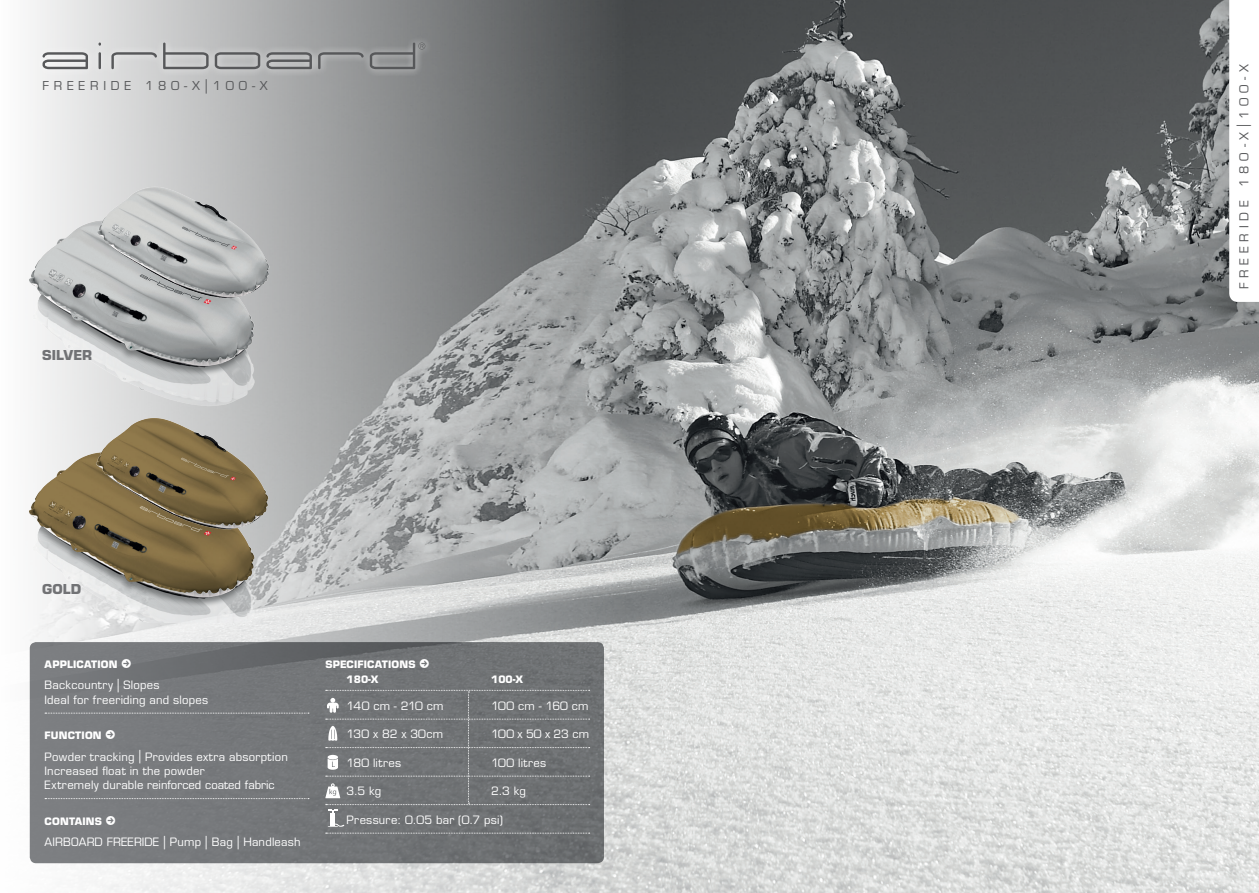
<style>
.page{position:relative;width:1259px;height:893px;background:#fff}
.page>*{position:absolute;margin:0;border:0;box-sizing:border-box;transform-origin:0 0}
.t1{font:900 15px "Eurostile OT";letter-spacing:.005em;color:#717275}
.t2{font:12px "Eurostile";letter-spacing:.4em;color:#57585a}
.t3{font:11.25px/14.2px "Eurostile";letter-spacing:.02em;color:#fff}
.t4{font:900 11.25px/15px "Eurostile OT";letter-spacing:.015em;color:#fff}
.t5{font:11.25px "Eurostile";letter-spacing:-.005em;color:#fff}
.s1{font-size:14.4px}
.s2{font-family:"Mini Pics Directional RA";font-weight:400}
.s3{font-size:13.5px}
</style>
<div class="page">
<img style="left:29px;top:0;width:1200px;height:893px">
<img style="left:187px;top:249px;width:1072px;height:644px">
<div style="left:35px;top:35px;width:397px;height:42px;background:#fff;opacity:.75"></div>
<svg style="left:215px;top:52px;width:45px;height:17px"></svg>
<svg style="left:318px;top:52px;width:45px;height:17px"></svg>
<svg style="left:99px;top:52px;width:2px;height:17px"></svg>
<svg style="left:111px;top:52px;width:46px;height:17px"></svg>
<svg style="left:266px;top:52px;width:46px;height:17px"></svg>
<svg style="left:43px;top:52px;width:45px;height:17px"></svg>
<svg style="left:163px;top:43px;width:46px;height:26px"></svg>
<svg style="left:370px;top:43px;width:55px;height:26px"></svg>
<svg style="left:1229px;top:0;width:30px;height:302px"></svg>
<svg style="left:30px;top:642px;width:574px;height:221px;background:#747679"></svg>
<svg style="left:45px;top:713px;width:264px;height:1px"></svg>
<svg style="left:45px;top:798px;width:264px;height:1px"></svg>
<svg style="left:326px;top:833px;width:264px;height:1px"></svg>
<svg style="left:325px;top:690px;width:265px;height:137px;background:#747779"></svg>
<img style="left:28px;top:183px;width:246px;height:439px">
<img style="left:85px;top:401px;width:192px;height:141px">
<img style="left:86px;top:170px;width:193px;height:141px">
<p class="t2" style="left:43px;top:79px;width:227px">FREERIDE 180-X<span class="s1">|</span>100-X</p>
<h1 class="t1" style="left:42px;top:347px;width:52px">SILVER</h1>
<h1 class="t1" style="left:42px;top:580px;width:41px">GOLD</h1>
<p class="t4" style="left:45px;top:657px;width:88px">APPLICATION <span class="s2">*</span></p>
<p class="t3" style="left:45px;top:678px;width:165px">Backcountry <span class="s3">|</span> Slopes<br>Ideal for freeriding and slopes</p>
<p class="t4" style="left:45px;top:728px;width:72px">FUNCTION <span class="s2">*</span></p>
<p class="t3" style="left:45px;top:750px;width:245px">Powder tracking <span class="s3">|</span> Provides extra absorption<br>Increased float in the powder<br>Extremely durable reinforced coated fabric</p>
<p class="t4" style="left:45px;top:814px;width:73px">CONTAINS <span class="s2">*</span></p>
<p class="t3" style="left:45px;top:835px;width:257px">AIRBOARD FREERIDE <span class="s3">|</span> Pump <span class="s3">|</span> Bag <span class="s3">|</span> Handleash</p>
<p class="t4" style="left:347px;top:657px;width:84px;text-indent:-21px">SPECIFICATIONS <span class="s2">*<br></span>180-X</p>
<p class="t4" style="left:491px;top:672px;width:33px">100-X</p>
<p class="t5" style="left:347px;top:699px;width:98px">140 cm - 210 cm</p>
<p class="t3" style="left:491px;top:699px;width:99px">100 cm - 160 cm</p>
<p class="t3" style="left:347px;top:727px;width:98px">130 x 82 x 30cm</p>
<p class="t3" style="left:491px;top:727px;width:99px">100 x 50 x 23 cm</p>
<p class="t3" style="left:347px;top:756px;width:56px">180 litres</p>
<p class="t3" style="left:491px;top:756px;width:56px">100 litres</p>
<p class="t3" style="left:347px;top:784px;width:36px">3.5 kg</p>
<p class="t3" style="left:491px;top:784px;width:36px">2.3 kg</p>
<p class="t3" style="left:347px;top:813px;width:158px">Pressure: 0.05 bar (0.7 psi)</p>
<p class="t2" style="left:1236px;top:289px;width:227px;rotate:-90deg">FREERIDE 180-X<span class="s1">|</span>100-X</p>
</div>
